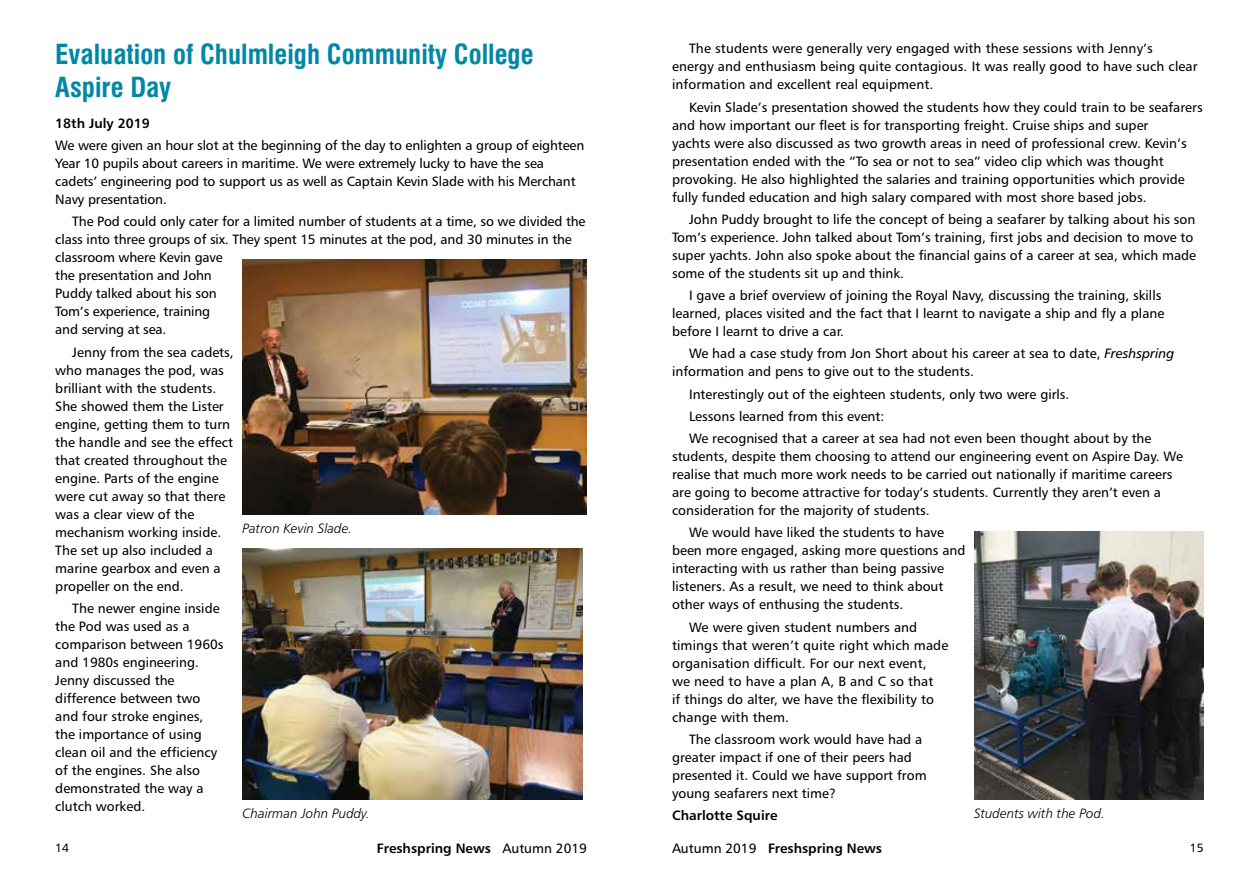
<style>
.page{position:relative;width:1259px;height:893px;background:#fff}
.page>*{position:absolute;margin:0;border:0;box-sizing:border-box;transform-origin:0 0}
.t1{font:700 condensed 27px/33px "Swiss 721 BT";color:#0088a5}
.t2{font:13.5px/18px "Humanist 777 BT Roman B";color:#000}
.t3{font:13.5px "Humanist 777 BT Bold B";color:#000}
.t4{font:13.5px "Humanist 777 BT Light Italic B";color:#000}
.t5{font:12px "Humanist 777 BT Roman B";color:#000}
.s1{font-family:"Humanist 777 BT Italic B"}
.s2{font-family:"Humanist 777 BT Roman B"}
</style>
<div class="page">
<img style="left:242px;top:259px;width:345px;height:255px">
<img style="left:242px;top:549px;width:341px;height:250px">
<img style="left:974px;top:531px;width:229px;height:268px">
<h1 class="t1" style="left:55px;top:38px;width:480px">Evaluation of Chulmleigh Community College<br>Aspire Day</h1>
<p class="t3" style="left:55px;top:115px;width:96px">18th July 2019</p>
<p class="t2" style="left:55px;top:136px;width:530px">We were given an hour slot at the beginning of the day to enlighten a group of eighteen Year 10 pupils about careers in maritime. We were extremely lucky to have the sea cadets’ engineering pod to support us as well as Captain Kevin Slade with his Merchant Navy presentation.</p>
<p class="t2" style="left:55px;top:212px;width:532px;text-indent:17px">The Pod could only cater for a limited number of students at a time, so we divided the class into three groups of six. They spent 15 minutes at the pod, and 30 minutes in the classroom where Kevin gave<br>the presentation and John<br>Puddy talked about his son<br>Tom’s experience, training<br>and serving at sea.</p>
<p class="t2" style="left:55px;top:343px;width:180px;text-indent:17px">Jenny from the sea cadets, who manages the pod, was brilliant with the students.<br>She showed them the Lister engine, getting them to turn the handle and see the effect that created throughout the engine. Parts of the engine were cut away so that there was a clear view of the mechanism working inside.<br>The set up also included a marine gearbox and even a propeller on the end.</p>
<p class="t2" style="left:55px;top:599px;width:170px;text-indent:17px">The newer engine inside the Pod was used as a comparison between 1960s and 1980s engineering.<br>Jenny discussed the difference between two and four stroke engines, the importance of using clean oil and the efficiency of the engines. She also demonstrated the way a clutch worked.</p>
<p class="t4" style="left:242px;top:520px;width:111px">Patron Kevin Slade.</p>
<p class="t4" style="left:242px;top:805px;width:129px">Chairman John Puddy.</p>
<p class="t2" style="left:672px;top:39px;width:527px;text-indent:17px">The students were generally very engaged with these sessions with Jenny’s energy and enthusiasm being quite contagious. It was really good to have such clear information and excellent real equipment.</p>
<p class="t2" style="left:672px;top:98px;width:532px;text-indent:17px">Kevin Slade’s presentation showed the students how they could train to be seafarers and how important our fleet is for transporting freight. Cruise ships and super<br>yachts were also discussed as two growth areas in need of professional crew. Kevin’s presentation ended with the “To sea or not to sea” video clip which was thought provoking. He also highlighted the salaries and training opportunities which provide fully funded education and high salary compared with most shore based jobs.</p>
<p class="t2" style="left:672px;top:210px;width:526px;text-indent:17px">John Puddy brought to life the concept of being a seafarer by talking about his son Tom’s experience. John talked about Tom’s training, first jobs and decision to move to super yachts. John also spoke about the financial gains of a career at sea, which made some of the students sit up and think.</p>
<p class="t2" style="left:672px;top:286px;width:494px;text-indent:17px">I gave a brief overview of joining the Royal Navy, discussing the training, skills learned, places visited and the fact that I learnt to navigate a ship and fly a plane before I learnt to drive a car.</p>
<p class="t2" style="left:672px;top:344px;width:504px;text-indent:17px">We had a case study from Jon Short about his career at sea to date, <span class="s1">Freshspring </span>information and pens to give out to the students.</p>
<p class="t2" style="left:689px;top:382px;width:464px;line-height:22.2px">Interestingly out of the eighteen students, only two were girls.<br>Lessons learned from this event:<br>We recognised that a career at sea had not even been thought about by the</p>
<p class="t2" style="left:672px;top:447px;width:512px">students, despite them choosing to attend our engineering event on Aspire Day. We realise that much more work needs to be carried out nationally if maritime careers are going to become attractive for today’s students. Currently they aren’t even a consideration for the majority of students.</p>
<p class="t2" style="left:672px;top:523px;width:295px;text-indent:17px">We would have liked the students to have been more engaged, asking more questions and interacting with us rather than being passive listeners. As a result, we need to think about other ways of enthusing the students.</p>
<p class="t2" style="left:672px;top:618px;width:278px;text-indent:17px">We were given student numbers and timings that weren’t quite right which made organisation difficult. For our next event,<br>we need to have a plan A, B and C so that<br>if things do alter, we have the flexibility to change with them.</p>
<p class="t2" style="left:672px;top:730px;width:256px;text-indent:17px">The classroom work would have had a greater impact if one of their peers had presented it. Could we have support from young seafarers next time?</p>
<p class="t3" style="left:672px;top:807px;width:107px">Charlotte Squire</p>
<p class="t4" style="left:974px;top:805px;width:132px">Students with the Pod.</p>
<p class="t5" style="left:55px;top:840px;width:15px">14</p>
<p class="t3" style="left:377px;top:840px;width:211px">Freshspring News <span class="s2">Autumn 2019</span></p>
<p class="t3" style="left:672px;top:840px;width:211px"><span class="s2">Autumn 2019</span> Freshspring News</p>
<p class="t5" style="left:1190px;top:840px;width:15px">15</p>
</div>
